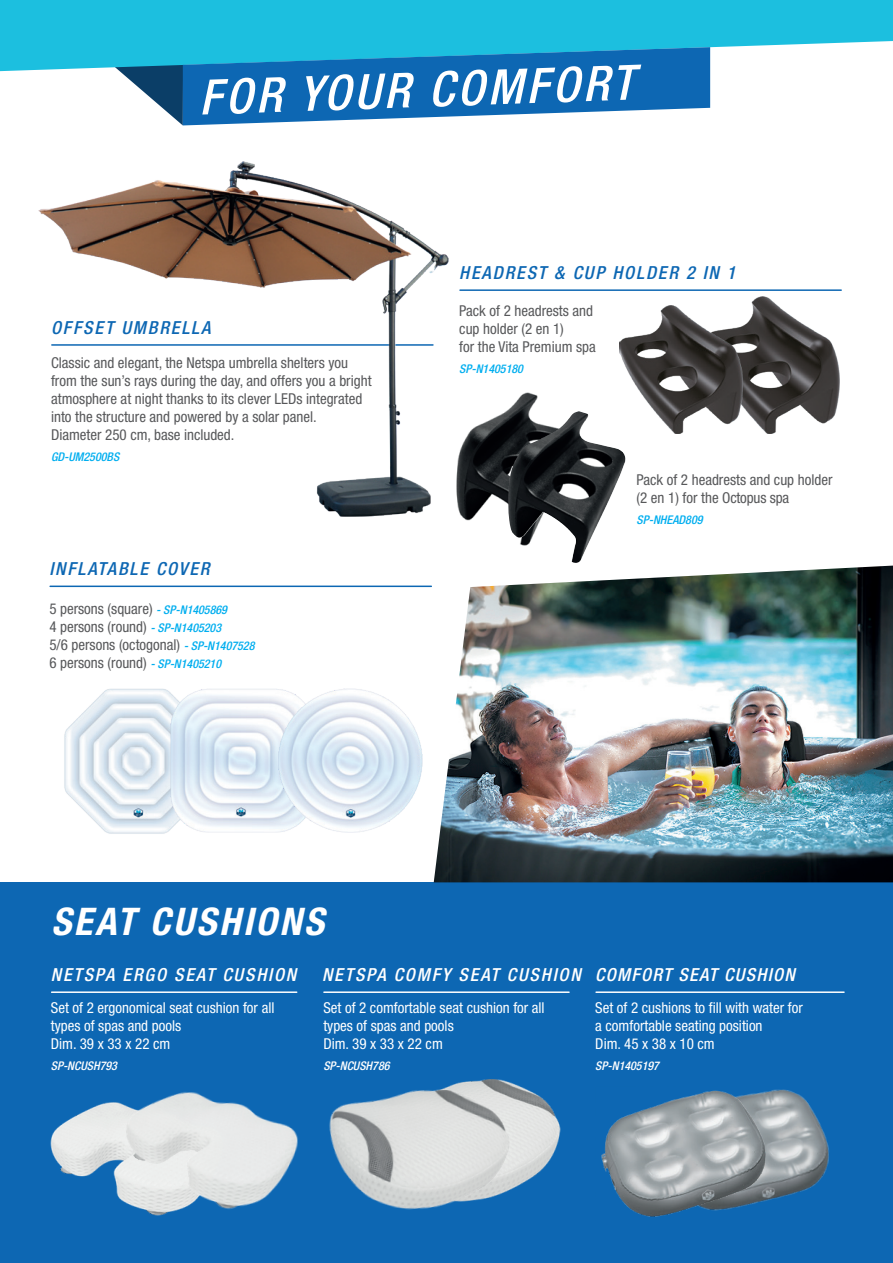
<style>
.page{position:relative;width:893px;height:1263px;background:#fff}
.page>*{position:absolute;margin:0;border:0;box-sizing:border-box;transform-origin:0 0}
.t1{font:italic 500 condensed 48.45px "Helvetica Neue";color:#fff}
.t2{font:italic 700 condensed 38.1px "Helvetica Neue";letter-spacing:.07em;color:#fff}
.t3{font:italic 500 condensed 18px "Helvetica Neue";letter-spacing:.1em;color:#0d67b3}
.t4{font:italic 500 condensed 18px "Helvetica Neue";letter-spacing:.1em;color:#fff}
.t5{font:italic 500 condensed 18px "Helvetica Neue";letter-spacing:.07em;color:#fff}
.t6{font:condensed 15px/18px "Helvetica Neue";color:#57585a}
.t7{font:condensed 15px/18px "Helvetica Neue";color:#fff}
.t8{font:italic 500 condensed 12px "Helvetica Neue";color:#fff}
.t9{font:italic 500 condensed 12px "Helvetica Neue";color:#00aeef}
.s1{font-weight:500;font-style:italic;font-size:12px;color:#00aeef}
</style>
<div class="page">
<div style="left:0;top:882px;width:893px;height:381px;background:#0d67b3"></div>
<img style="left:772px;top:1089px;width:57px;height:110px">
<img style="left:64px;top:688px;width:90px;height:146px">
<img style="left:154px;top:688px;width:113px;height:146px">
<img style="left:267px;top:688px;width:156px;height:145px">
<img style="left:743px;top:296px;width:96px;height:138px">
<img style="left:620px;top:305px;width:123px;height:129px">
<hr style="left:460px;top:289px;width:381px;height:2px;background:#0d67b3">
<hr style="left:596px;top:991px;width:248px;height:2px;background:#fff">
<hr style="left:324px;top:991px;width:245px;height:2px;background:#fff">
<hr style="left:52px;top:991px;width:245px;height:2px;background:#fff">
<hr style="left:50px;top:585px;width:381px;height:2px;background:#0d67b3">
<img style="left:601px;top:1090px;width:171px;height:127px">
<img style="left:50px;top:1102px;width:63px;height:75px">
<img style="left:113px;top:1092px;width:185px;height:124px">
<img style="left:526px;top:1089px;width:35px;height:93px">
<img style="left:329px;top:1079px;width:197px;height:131px">
<svg style="left:0;top:0;width:893px;height:71px;background:#33c5e2"></svg>
<svg style="left:114px;top:46px;width:596px;height:80px;background:#3287c1"></svg>
<img style="left:38px;top:161px;width:427px;height:356px">
<img style="left:445px;top:380px;width:157px;height:180px">
<img style="left:508px;top:413px;width:66px;height:125px">
<img style="left:434px;top:566px;width:459px;height:316px">
<h1 class="t1" style="left:198px;top:69px;width:436px;rotate:-2deg">FOR YOUR COMFORT</h1>
<p class="t3" style="left:51px;top:317px;width:161px">OFFSET UMBRELLA</p>
<p class="t6" style="left:51px;top:353px;width:322px">Classic and elegant, the Netspa umbrella shelters you from the sun’s rays during the day, and offers you a bright atmosphere at night thanks to its clever LEDs integrated into the structure and powered by a solar panel.<br>Diameter 250 cm, base included.</p>
<p class="t9" style="left:51px;top:449px;width:70px">GD-UM2500BS</p>
<p class="t3" style="left:49px;top:558px;width:162px">INFLATABLE COVER</p>
<p class="t6" style="left:49px;top:600px;width:207px">5 persons (square) <span class="s1">- SP-N1405869<br></span>4 persons (round) <span class="s1">- SP-N1405203<br></span>5/6 persons (octogonal) <span class="s1">- SP-N1407528<br></span>6 persons (round) <span class="s1">- SP-N1405210</span></p>
<p class="t3" style="left:459px;top:262px;width:278px">HEADREST &amp; CUP HOLDER 2 IN 1</p>
<p class="t6" style="left:459px;top:302px;width:138px">Pack of 2 headrests and cup holder (2 en 1)<br>for the Vita Premium spa</p>
<p class="t9" style="left:459px;top:362px;width:65px">SP-N1405180</p>
<p class="t6" style="left:637px;top:471px;width:197px">Pack of 2 headrests and cup holder (2 en 1) for the Octopus spa</p>
<p class="t9" style="left:637px;top:513px;width:67px">SP-NHEAD809</p>
<h2 class="t2" style="left:51px;top:898px;width:274px">SEAT CUSHIONS</h2>
<p class="t4" style="left:51px;top:964px;width:247px">NETSPA ERGO SEAT CUSHION</p>
<p class="t4" style="left:322px;top:964px;width:260px">NETSPA COMFY SEAT CUSHION</p>
<p class="t7" style="left:51px;top:999px;width:225px">Set of 2 ergonomical seat cushion for all types of spas and pools<br>Dim. 39 x 33 x 22 cm</p>
<p class="t8" style="left:51px;top:1059px;width:68px">SP-NCUSH793</p>
<p class="t7" style="left:323px;top:999px;width:223px">Set of 2 comfortable seat cushion for all types of spas and pools<br>Dim. 39 x 33 x 22 cm</p>
<p class="t8" style="left:323px;top:1059px;width:68px">SP-NCUSH786</p>
<p class="t5" style="left:595px;top:964px;width:201px">COMFORT SEAT CUSHION</p>
<p class="t7" style="left:595px;top:999px;width:209px">Set of 2 cushions to fill with water for a comfortable seating position<br>Dim. 45 x 38 x 10 cm</p>
<p class="t8" style="left:595px;top:1059px;width:65px">SP-N1405197</p>
</div>
